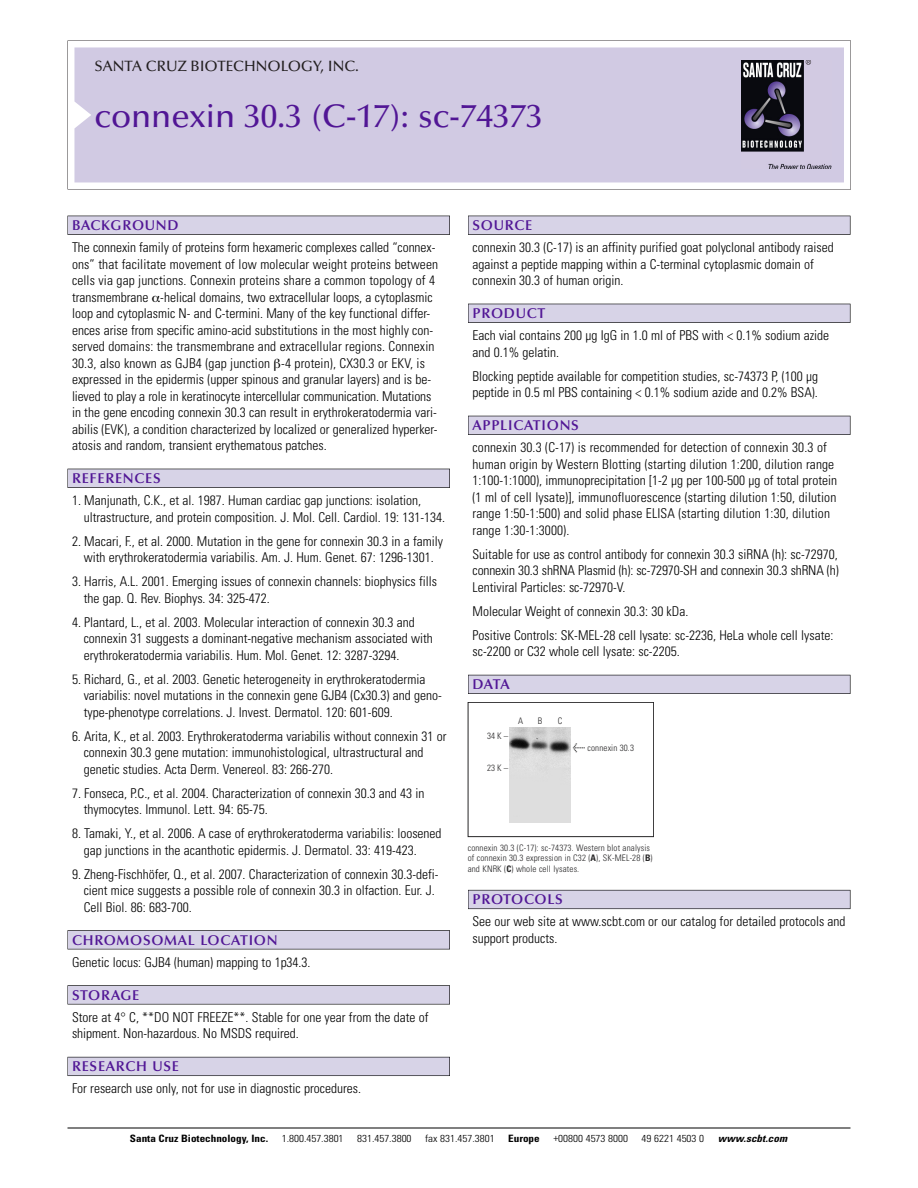
<style>
.page{position:relative;width:918px;height:1188px;background:#fff}
.page>*{position:absolute;margin:0;border:0;box-sizing:border-box;transform-origin:0 0}
.t1{font:500 33px "Optima";color:#511695}
.t2{font:500 15px "Optima";color:#231f20}
.t3{font:600 14.25px "Optima";letter-spacing:.05em;color:#511695}
.t4{font:300 condensed 13.5px/16.5px "Univers";color:#000}
.t5{font:300 condensed 10.2px "Univers";color:#000;scale:1.1 1}
.t6{font:700 condensed 10.2px "Univers";color:#000;scale:1.1 1}
.t7{font:italic 700 condensed 10.2px "Univers";letter-spacing:.005em;color:#000;scale:1.1 1}
.t8{font:9px/10.5px "Univers Condensed Light+QVOHIM";letter-spacing:.015em;color:#272627}
.s1{font-family:"Meta Plus Book Roman+MJTEGP";font-size:10.5px}
.s2{font-family:"Univers Condensed Bold+LVCROI"}
</style>
<div class="page">
<svg style="left:68px;top:40px;width:783px;height:149px"></svg>
<div style="left:74px;top:47px;width:770px;height:135px;background:#d1cae3"></div>
<img style="left:741px;top:60px;width:90px;height:108px">
<div style="left:68px;top:216px;width:382px;height:19px;background:#525155"></div>
<div style="left:68px;top:216px;width:381px;height:18px;background:#d7d3e7"></div>
<div style="left:68px;top:469px;width:382px;height:19px;background:#515055"></div>
<div style="left:68px;top:469px;width:381px;height:18px;background:#d7d3e7"></div>
<div style="left:68px;top:930px;width:382px;height:19px;background:#545357"></div>
<div style="left:68px;top:931px;width:381px;height:18px;background:#d7d3e7"></div>
<div style="left:68px;top:985px;width:382px;height:19px;background:#575759"></div>
<div style="left:68px;top:986px;width:381px;height:18px;background:#d7d3e7"></div>
<div style="left:68px;top:1057px;width:382px;height:19px;background:#5b5a62"></div>
<div style="left:68px;top:1057px;width:381px;height:18px;background:#d7d3e7"></div>
<div style="left:468px;top:216px;width:382px;height:19px;background:#525155"></div>
<div style="left:468px;top:216px;width:382px;height:18px;background:#d7d3e7"></div>
<div style="left:468px;top:304px;width:382px;height:19px;background:#515055"></div>
<div style="left:468px;top:304px;width:382px;height:18px;background:#d7d3e7"></div>
<div style="left:468px;top:416px;width:382px;height:19px;background:#525158"></div>
<div style="left:468px;top:416px;width:382px;height:18px;background:#d7d3e7"></div>
<div style="left:468px;top:675px;width:382px;height:19px;background:#54535a"></div>
<div style="left:468px;top:675px;width:382px;height:18px;background:#d7d3e7"></div>
<div style="left:468px;top:890px;width:382px;height:19px;background:#66646e"></div>
<div style="left:468px;top:890px;width:382px;height:18px;background:#d7d3e7"></div>
<hr style="left:68px;top:1128px;width:782px;height:1px;background:#000">
<div style="left:468px;top:702px;width:186px;height:135px;border:1px solid #272627"></div>
<img style="left:509px;top:727px;width:62px;height:96px">
<p class="t2" style="left:94px;top:61px;width:266px">SANTA CRUZ BIOTECHNOLOGY, INC.</p>
<h1 class="t1" style="left:94px;top:103px;width:450px">connexin 30.3 (C-17): sc-74373</h1>
<p class="t3" style="left:72px;top:219px;width:108px">BACKGROUND</p>
<p class="t4" style="left:72px;top:240px;width:368px">The connexin family of proteins form hexameric complexes called “connex&shy;ons” that facilitate movement of low molecular weight proteins between cells via gap junctions. Connexin proteins share a common topology of 4 transmembrane -helical domains, two extracellular loops, a cytoplasmic loop and cytoplasmic N- and C-termini. Many of the key functional differ&shy;ences arise from specific amino-acid substitutions in the most highly con&shy;served domains: the transmembrane and extracellular regions. Connexin 30.3, also known as GJB4 (gap junction -4 protein), CX30.3 or EKV, is expressed in the epidermis (upper spinous and granular layers) and is be&shy;lieved to play a role in keratinocyte intercellular communication. Mutations in the gene encoding connexin 30.3 can result in erythrokeratodermia vari&shy;abilis (EVK), a condition characterized by localized or generalized hyperker&shy;atosis and random, transient erythematous patches.</p>
<p class="t3" style="left:72px;top:473px;width:90px">REFERENCES</p>
<p class="t4" style="left:84px;top:493px;width:363px;text-indent:-12px">1. Manjunath, C.K., et al. 1987. Human cardiac gap junctions: isolation, ultrastructure, and protein composition. J. Mol. Cell. Cardiol. 19: 131-134.</p>
<p class="t4" style="left:72px;top:534px;width:373px;text-align:center">2. Macari, F., et al. 2000. Mutation in the gene for connexin 30.3 in a family with erythrokeratodermia variabilis. Am. J. Hum. Genet. 67: 1296-1301.</p>
<p class="t4" style="left:84px;top:574px;width:355px;text-indent:-12px">3. Harris, A.L. 2001. Emerging issues of connexin channels: biophysics fills the gap. Q. Rev. Biophys. 34: 325-472.</p>
<p class="t4" style="left:84px;top:615px;width:351px;text-indent:-12px">4. Plantard, L., et al. 2003. Molecular interaction of connexin 30.3 and connexin 31 suggests a dominant-negative mechanism associated with erythrokeratodermia variabilis. Hum. Mol. Genet. 12: 3287-3294.</p>
<p class="t4" style="left:84px;top:672px;width:360px;text-indent:-12px">5. Richard, G., et al. 2003. Genetic heterogeneity in erythrokeratodermia variabilis: novel mutations in the connexin gene GJB4 (Cx30.3) and geno&shy;type-phenotype correlations. J. Invest. Dermatol. 120: 601-609.</p>
<p class="t4" style="left:84px;top:729px;width:364px;text-indent:-12px">6. Arita, K., et al. 2003. Erythrokeratoderma variabilis without connexin 31 or connexin 30.3 gene mutation: immunohistological, ultrastructural and genetic studies. Acta Derm. Venereol. 83: 266-270.</p>
<p class="t4" style="left:84px;top:786px;width:342px;text-indent:-12px">7. Fonseca, P.C., et al. 2004. Characterization of connexin 30.3 and 43 in thymocytes. Immunol. Lett. 94: 65-75.</p>
<p class="t4" style="left:84px;top:826px;width:359px;text-indent:-12px">8. Tamaki, Y., et al. 2006. A case of erythrokeratoderma variabilis: loosened gap junctions in the acanthotic epidermis. J. Dermatol. 33: 419-423.</p>
<p class="t4" style="left:84px;top:867px;width:356px;text-indent:-12px">9. Zheng-Fischhöfer, Q., et al. 2007. Characterization of connexin 30.3-defi&shy;cient mice suggests a possible role of connexin 30.3 in olfaction. Eur. J.<br>Cell Biol. 86: 683-700.</p>
<p class="t3" style="left:72px;top:934px;width:207px">CHROMOSOMAL LOCATION</p>
<p class="t4" style="left:72px;top:955px;width:240px">Genetic locus: GJB4 (human) mapping to 1p34.3.</p>
<p class="t3" style="left:72px;top:989px;width:69px">STORAGE</p>
<p class="t4" style="left:72px;top:1010px;width:358px">Store at 4° C, **DO NOT FREEZE**. Stable for one year from the date of shipment. Non-hazardous. No MSDS required.</p>
<p class="t3" style="left:72px;top:1061px;width:109px">RESEARCH USE</p>
<p class="t4" style="left:72px;top:1081px;width:290px">For research use only, not for use in diagnostic procedures.</p>
<p class="t3" style="left:473px;top:219px;width:61px">SOURCE</p>
<p class="t4" style="left:473px;top:240px;width:363px">connexin 30.3 (C-17) is an affinity purified goat polyclonal antibody raised against a peptide mapping within a C-terminal cytoplasmic domain of connexin 30.3 of human origin.</p>
<p class="t3" style="left:473px;top:308px;width:74px">PRODUCT</p>
<p class="t4" style="left:473px;top:328px;width:358px">Each vial contains 200 µg IgG in 1.0 ml of PBS with &lt; 0.1% sodium azide and 0.1% gelatin.</p>
<p class="t4" style="left:473px;top:369px;width:347px">Blocking peptide available for competition studies, sc-74373 P, (100 µg peptide in 0.5 ml PBS containing &lt; 0.1% sodium azide and 0.2% BSA).</p>
<p class="t3" style="left:473px;top:420px;width:108px">APPLICATIONS</p>
<p class="t4" style="left:473px;top:440px;width:366px">connexin 30.3 (C-17) is recommended for detection of connexin 30.3 of human origin by Western Blotting (starting dilution 1:200, dilution range 1:100-1:1000), immunoprecipitation [1-2 µg per 100-500 µg of total protein (1 ml of cell lysate)], immunofluorescence (starting dilution 1:50, dilution range 1:50-1:500) and solid phase ELISA (starting dilution 1:30, dilution range 1:30-1:3000).</p>
<p class="t4" style="left:473px;top:547px;width:368px;text-align:justify">Suitable for use as control antibody for connexin 30.3 siRNA (h): sc-72970, connexin 30.3 shRNA Plasmid (h): sc-72970-SH and connexin 30.3 shRNA (h)<br>Lentiviral Particles: sc-72970-V.</p>
<p class="t4" style="left:473px;top:600px;width:362px;line-height:24px">Molecular Weight of connexin 30.3: 30 kDa.<br>Positive Controls: SK-MEL-28 cell lysate: sc-2236, HeLa whole cell lysate:</p>
<p class="t4" style="left:473px;top:644px;width:209px">sc-2200 or C32 whole cell lysate: sc-2205.</p>
<p class="t3" style="left:473px;top:679px;width:39px">DATA</p>
<p class="t8" style="left:487px;top:731px;width:22px">34K–</p>
<p class="t8" style="left:487px;top:764px;width:22px">23K–</p>
<p class="t8" style="left:518px;top:717px;width:7px">A</p>
<p class="t8" style="left:538px;top:717px;width:6px">B</p>
<p class="t8" style="left:558px;top:717px;width:6px">C</p>
<p class="t8" style="left:573px;top:743px;width:63px"><span class="s1">&lt;</span> connexin 30.3</p>
<p class="t8" style="left:468px;top:843px;width:186px">connexin 30.3 (C-17): sc-74373. Western blot analysis of connexin 30.3 expression in C32 (<span class="s2">A</span>), SK-MEL-28 (<span class="s2">B</span>) and KNRK (<span class="s2">C</span>) whole cell lysates.</p>
<p class="t3" style="left:473px;top:894px;width:92px">PROTOCOLS</p>
<p class="t4" style="left:473px;top:914px;width:375px">See our web site at www.scbt.com or our catalog for detailed protocols and support products.</p>
<p class="t6" style="left:130px;top:1135px;width:127px">Santa Cruz Biotechnology, Inc.</p>
<p class="t5" style="left:282px;top:1135px;width:58px">1.800.457.3801</p>
<p class="t5" style="left:357px;top:1135px;width:51px">831.457.3800</p>
<p class="t5" style="left:425px;top:1135px;width:65px">fax 831.457.3801</p>
<p class="t6" style="left:508px;top:1135px;width:30px">Europe</p>
<p class="t5" style="left:553px;top:1135px;width:69px">+00800 4573 8000</p>
<p class="t5" style="left:642px;top:1135px;width:58px">49 6221 4503 0</p>
<p class="t7" style="left:718px;top:1135px;width:64px">www.scbt.com</p>
</div>
